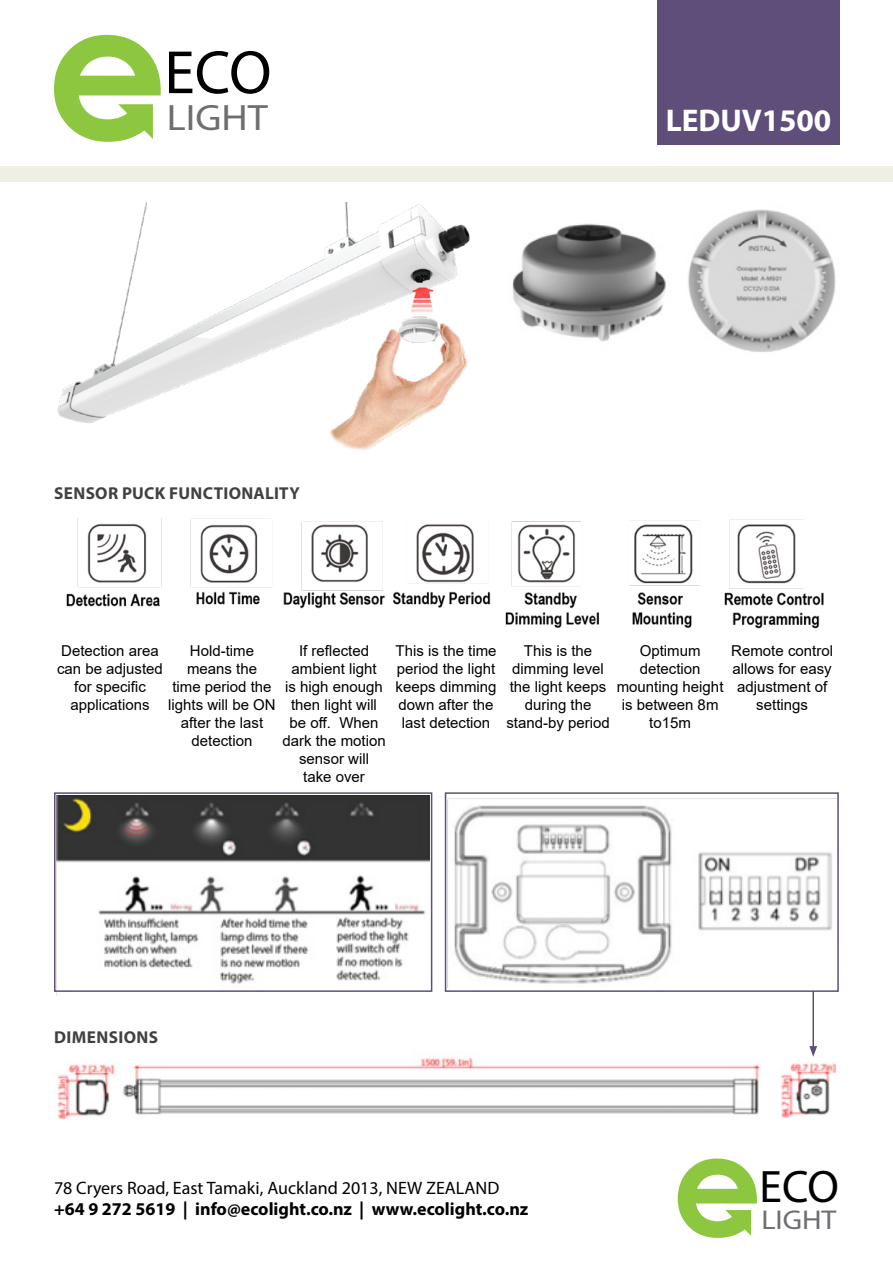
<style>
.page{position:relative;width:893px;height:1263px;background:#fff}
.page>*{position:absolute;margin:0;border:0;box-sizing:border-box;transform-origin:0 0}
.t1{font:700 61.5px "Helvetica Neue";color:#000}
.t2{font:700 45.6px "Helvetica Neue";color:#000}
.t3{font:700 36.75px "Helvetica Neue";color:#6d6e71;scale:1.1 1}
.t4{font:700 31.5px "Myriad Pro";letter-spacing:-.005em;color:#fff}
.t5{font:700 27.3px "Helvetica Neue";color:#6d6e71;scale:1.1 1}
.t6{font:700 18px "Myriad Pro";color:#000}
.t7{font:18px "Myriad Pro";color:#000}
.CAPTION_BLACK{font:700 17.25px "Myriad Pro";letter-spacing:.02em;color:#414042}
.t8{font:15px/18px "Arial";color:#000;text-align:center}
</style>
<div class="page">
<div style="left:657px;top:0;width:183px;height:145px;background:#5f4e7a"></div>
<div style="left:0;top:166px;width:893px;height:16px;background:#f0efe4"></div>
<svg style="left:54px;top:35px;width:107px;height:107px"></svg>
<svg style="left:678px;top:1158px;width:79px;height:80px"></svg>
<img style="left:512px;top:209px;width:324px;height:143px">
<img style="left:66px;top:519px;width:758px;height:110px">
<img style="left:57px;top:795px;width:372px;height:189px">
<img style="left:448px;top:798px;width:388px;height:186px">
<div style="left:445px;top:792px;width:394px;height:200px;border:2px solid #5f4e7a"></div>
<div style="left:54px;top:792px;width:378px;height:200px;border:2px solid #5f4e7a"></div>
<img style="left:54px;top:1057px;width:782px;height:63px">
<img style="left:57px;top:203px;width:413px;height:247px">
<hr style="left:812px;top:991px;width:2px;height:57px;background:#5f4e7a">
<svg style="left:809px;top:1046px;width:8px;height:11px"></svg>
<h1 class="t1" style="left:164px;top:35px;width:109px">ECO</h1>
<h3 class="t3" style="left:167px;top:95px;width:93px">LIGHT</h3>
<p class="CAPTION_BLACK" style="left:54px;top:482px;width:247px">SENSOR PUCK FUNCTIONALITY</p>
<p class="t4" style="left:666px;top:100px;width:167px">LEDUV1500</p>
<p class="t8" style="left:57px;top:641px;width:107px">Detection area can be adjusted for specific applications</p>
<p class="t8" style="left:168px;top:641px;width:109px">Hold-time means the<br>time period the lights will be ON after the last detection</p>
<p class="t8" style="left:282px;top:641px;width:105px">If reflected ambient light<br>is high enough then light will be off. When dark the motion sensor will<br>take over</p>
<p class="t8" style="left:396px;top:641px;width:102px">This is the time period the light keeps dimming down after the last detection</p>
<p class="t8" style="left:506px;top:641px;width:105px">This is the dimming level the light keeps during the stand-by period</p>
<p class="t8" style="left:617px;top:641px;width:108px">Optimum detection mounting height is between 8m to15m</p>
<p class="t8" style="left:731px;top:641px;width:103px">Remote control allows for easy adjustment of settings</p>
<p class="CAPTION_BLACK" style="left:54px;top:1026px;width:105px">DIMENSIONS</p>
<p class="t7" style="left:54px;top:1176px;width:447px">78 Cryers Road, East Tamaki, Auckland 2013, NEW ZEALAND</p>
<p class="t6" style="left:54px;top:1197px;width:476px">+64 9 272 5619 | info@ecolight.co.nz | www.ecolight.co.nz</p>
<h2 class="t2" style="left:760px;top:1158px;width:81px">ECO</h2>
<h3 class="t5" style="left:761px;top:1203px;width:70px">LIGHT</h3>
</div>
